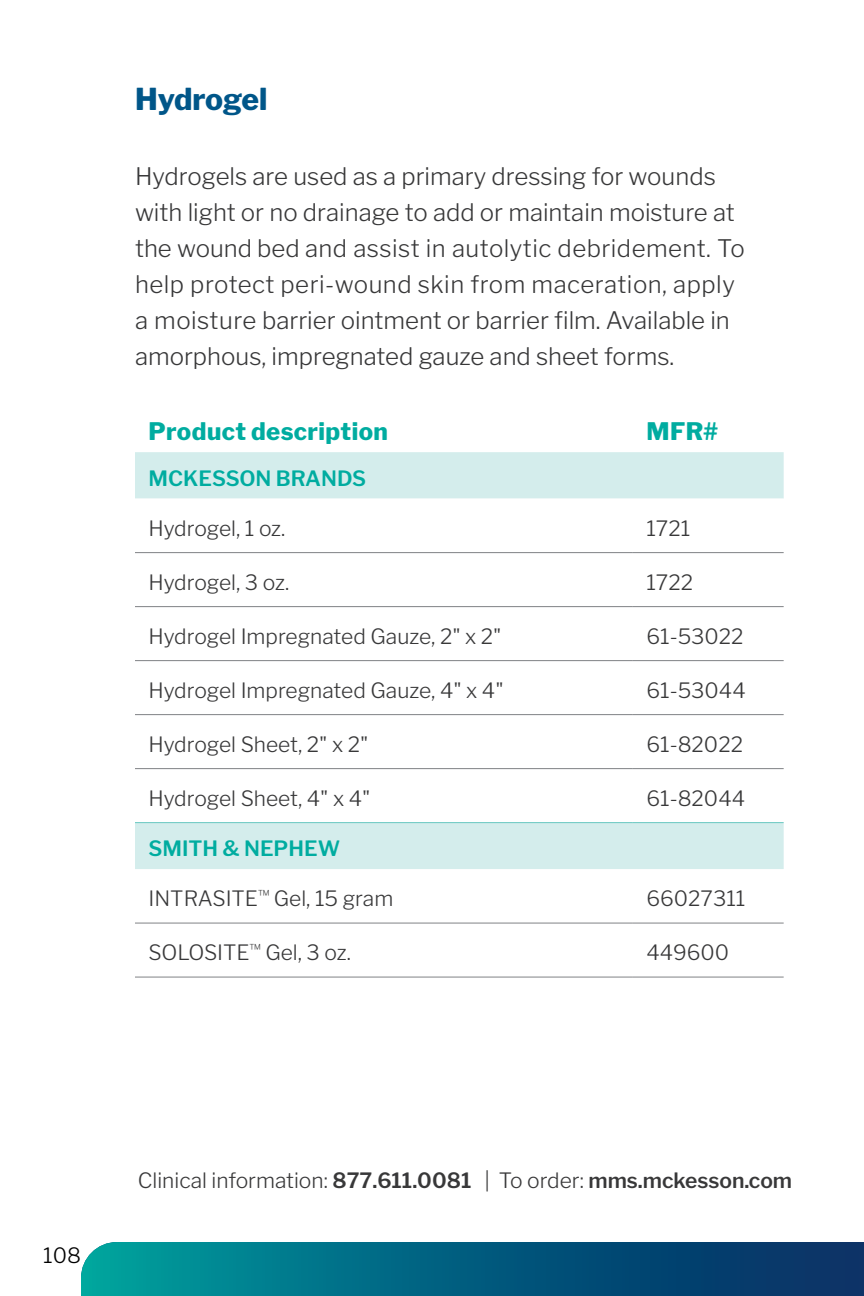
<style>
.page{position:relative;width:864px;height:1296px;background:#fff}
.page>*{position:absolute;margin:0;border:0;box-sizing:border-box;transform-origin:0 0}
.t1{font:800 30px "Libre Franklin";color:#005689}
.t2{font:300 24px/36px "Libre Franklin";color:#383839}
.t3{font:800 24px "Libre Franklin";letter-spacing:.02em;color:#00aca0}
.t4{font:300 21px "Libre Franklin";color:#383839}
.t5{font:600 21px "Libre Franklin";color:#00aca0}
.t6{font:300 21px "Libre Franklin";color:#000}
.s1{font-weight:600}
</style>
<div class="page">
<div style="left:135px;top:452px;width:649px;height:417px;background:#d4edec"></div>
<svg style="left:135px;top:499px;width:649px;height:323px"></svg>
<hr style="left:135px;top:552px;width:498px;height:1px;background:#808285">
<hr style="left:633px;top:552px;width:151px;height:1px;background:#808285">
<hr style="left:135px;top:606px;width:498px;height:1px;background:#808285">
<hr style="left:633px;top:606px;width:151px;height:1px;background:#808285">
<hr style="left:135px;top:660px;width:498px;height:1px;background:#808285">
<hr style="left:633px;top:660px;width:151px;height:1px;background:#808285">
<hr style="left:135px;top:714px;width:498px;height:1px;background:#808285">
<hr style="left:633px;top:714px;width:151px;height:1px;background:#808285">
<hr style="left:135px;top:768px;width:498px;height:1px;background:#808285">
<hr style="left:633px;top:768px;width:151px;height:1px;background:#808285">
<hr style="left:135px;top:822px;width:498px;height:1px;background:#68c7c1">
<hr style="left:633px;top:822px;width:151px;height:1px;background:#68c7c1">
<hr style="left:135px;top:923px;width:498px;height:1px;background:#808285">
<hr style="left:633px;top:923px;width:151px;height:1px;background:#808285">
<hr style="left:135px;top:977px;width:498px;height:1px;background:#808285">
<hr style="left:633px;top:977px;width:151px;height:1px;background:#808285">
<svg style="left:81px;top:1242px;width:783px;height:54px"></svg>
<h1 class="t1" style="left:135px;top:76px;width:134px">Hydrogel</h1>
<p class="t2" style="left:135px;top:156px;width:611px">Hydrogels are used as a primary dressing for wounds with light or no drainage to add or maintain moisture at the wound bed and assist in autolytic debridement. To help protect peri-wound skin from maceration, apply a moisture barrier ointment or barrier film. Available in amorphous, impregnated gauze and sheet forms.</p>
<p class="t3" style="left:148px;top:413px;width:241px">Product description</p>
<p class="t3" style="left:646px;top:413px;width:73px">MFR#</p>
<p class="t5" style="left:148px;top:461px;width:219px">MCKESSON BRANDS</p>
<p class="t4" style="left:148px;top:512px;width:138px">Hydrogel, 1 oz.</p>
<p class="t4" style="left:646px;top:512px;width:45px">1721</p>
<p class="t4" style="left:148px;top:566px;width:142px">Hydrogel, 3 oz.</p>
<p class="t4" style="left:646px;top:566px;width:48px">1722</p>
<p class="t4" style="left:148px;top:620px;width:355px">Hydrogel Impregnated Gauze, 2" x 2"</p>
<p class="t4" style="left:646px;top:620px;width:99px">61-53022</p>
<p class="t4" style="left:148px;top:674px;width:357px">Hydrogel Impregnated Gauze, 4" x 4"</p>
<p class="t4" style="left:646px;top:674px;width:101px">61-53044</p>
<p class="t4" style="left:148px;top:728px;width:221px">Hydrogel Sheet, 2" x 2"</p>
<p class="t4" style="left:646px;top:728px;width:98px">61-82022</p>
<p class="t4" style="left:148px;top:782px;width:224px">Hydrogel Sheet, 4" x 4"</p>
<p class="t4" style="left:646px;top:782px;width:100px">61-82044</p>
<p class="t5" style="left:148px;top:832px;width:193px">SMITH &amp; NEPHEW</p>
<p class="t4" style="left:148px;top:882px;width:246px">INTRASITE<sup>™</sup> Gel, 15 gram</p>
<p class="t4" style="left:646px;top:882px;width:101px">66027311</p>
<p class="t4" style="left:149px;top:936px;width:204px">SOLOSITE<sup>™</sup> Gel, 3 oz.</p>
<p class="t4" style="left:646px;top:936px;width:84px">449600</p>
<p class="t6" style="left:43px;top:1239px;width:39px">108</p>
<p class="t4" style="left:138px;top:1164px;width:656px">Clinical information: <span class="s1">877.611.0081</span> | To order: <span class="s1">mms.mckesson.com</span></p>
</div>
